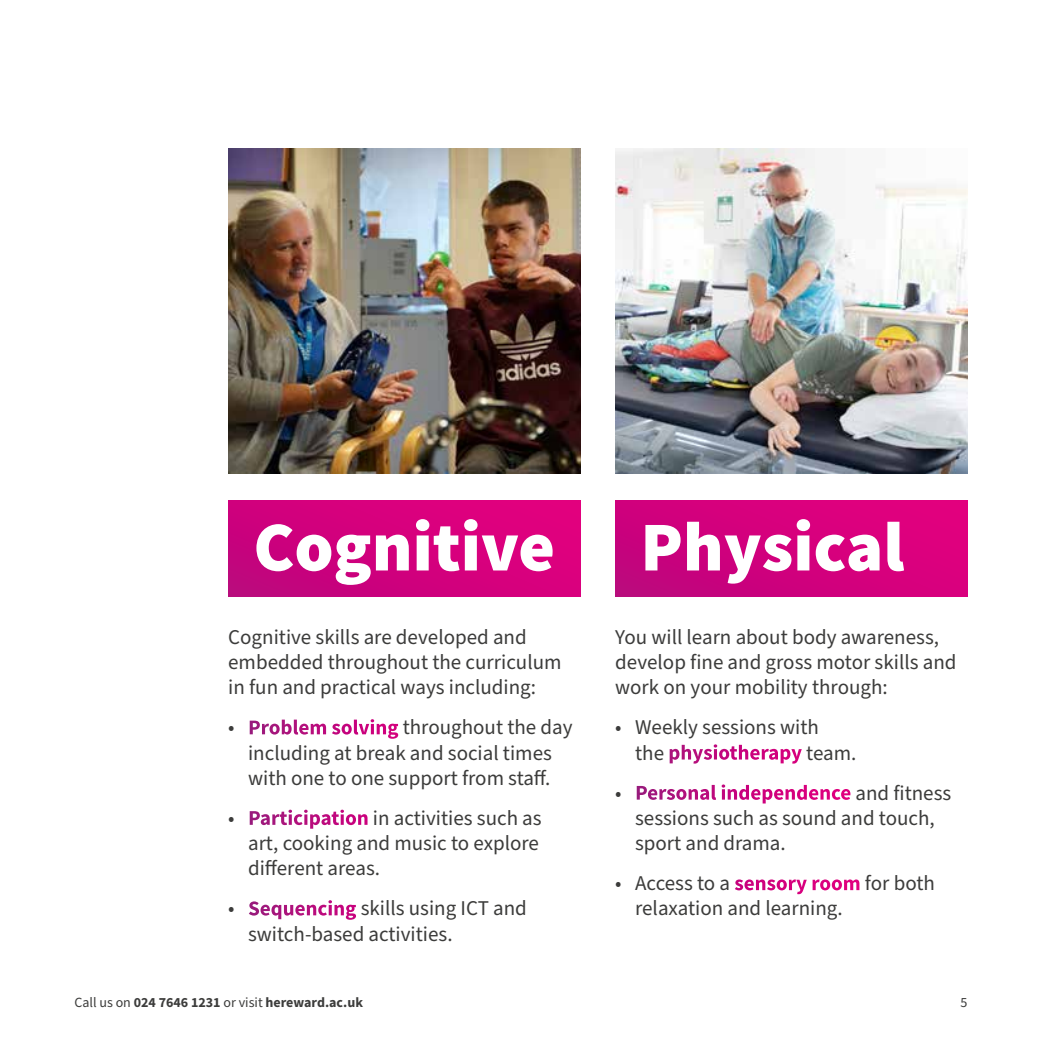
<style>
.page{position:relative;width:1042px;height:1042px;background:#fff}
.page>*{position:absolute;margin:0;border:0;box-sizing:border-box;transform-origin:0 0}
.t1{font:900 70px "Source Sans Pro";color:#fff}
.t2{font:21px/25.2px "Source Sans Pro";color:#3c3c3b}
.t3{font:700 14px "Source Sans Pro";color:#3c3c3b}
.t4{font:14px "Source Sans Pro";color:#3c3c3b}
.s1{font-weight:700;color:#fff}
.s2{font-weight:400}
</style>
<div class="page">
<div style="left:228px;top:501px;width:352px;height:95px;background:linear-gradient(to right,#c6027d,#e0007e)"></div>
<div style="left:615px;top:501px;width:352px;height:95px;background:linear-gradient(to right,#c6027d,#e0007e)"></div>
<img style="left:228px;top:149px;width:352px;height:325px">
<img style="left:615px;top:149px;width:352px;height:325px">
<h1 class="t1" style="left:253px;top:499px;width:303px">Cognitive</h1>
<p class="t2" style="left:228px;top:625px;width:335px">Cognitive skills are developed and embedded throughout the curriculum in fun and practical ways including:</p>
<p class="t2" style="left:228px;top:715px;width:346px;text-align:center">• <span class="s1">Problem solving</span> throughout the day including at break and social times with one to one support from staff.</p>
<p class="t2" style="left:248px;top:806px;width:295px;text-indent:-20px">• <span class="s1">Participation</span> in activities such as art, cooking and music to explore different areas.</p>
<p class="t2" style="left:248px;top:896px;width:280px;text-indent:-20px">• <span class="s1">Sequencing</span> skills using ICT and switch-based activities.</p>
<h1 class="t1" style="left:640px;top:499px;width:265px">Physical</h1>
<p class="t2" style="left:615px;top:625px;width:343px">You will learn about body awareness, develop fine and gross motor skills and work on your mobility through:</p>
<p class="t2" style="left:635px;top:715px;width:223px;text-indent:-20px">• Weekly sessions with<br>the <span class="s1">physiotherapy</span> team.</p>
<p class="t2" style="left:635px;top:781px;width:318px;text-indent:-20px">• <span class="s1">Personal independence</span> and fitness sessions such as sound and touch, sport and drama.</p>
<p class="t2" style="left:635px;top:871px;width:301px;text-indent:-20px">• Access to a <span class="s1">sensory room</span> for both relaxation and learning.</p>
<p class="t3" style="left:74px;top:992px;width:290px"><span class="s2">Call us on</span> 024 7646 1231 <span class="s2">or visit</span> hereward.ac.uk</p>
<p class="t4" style="left:960px;top:992px;width:8px">5</p>
</div>
